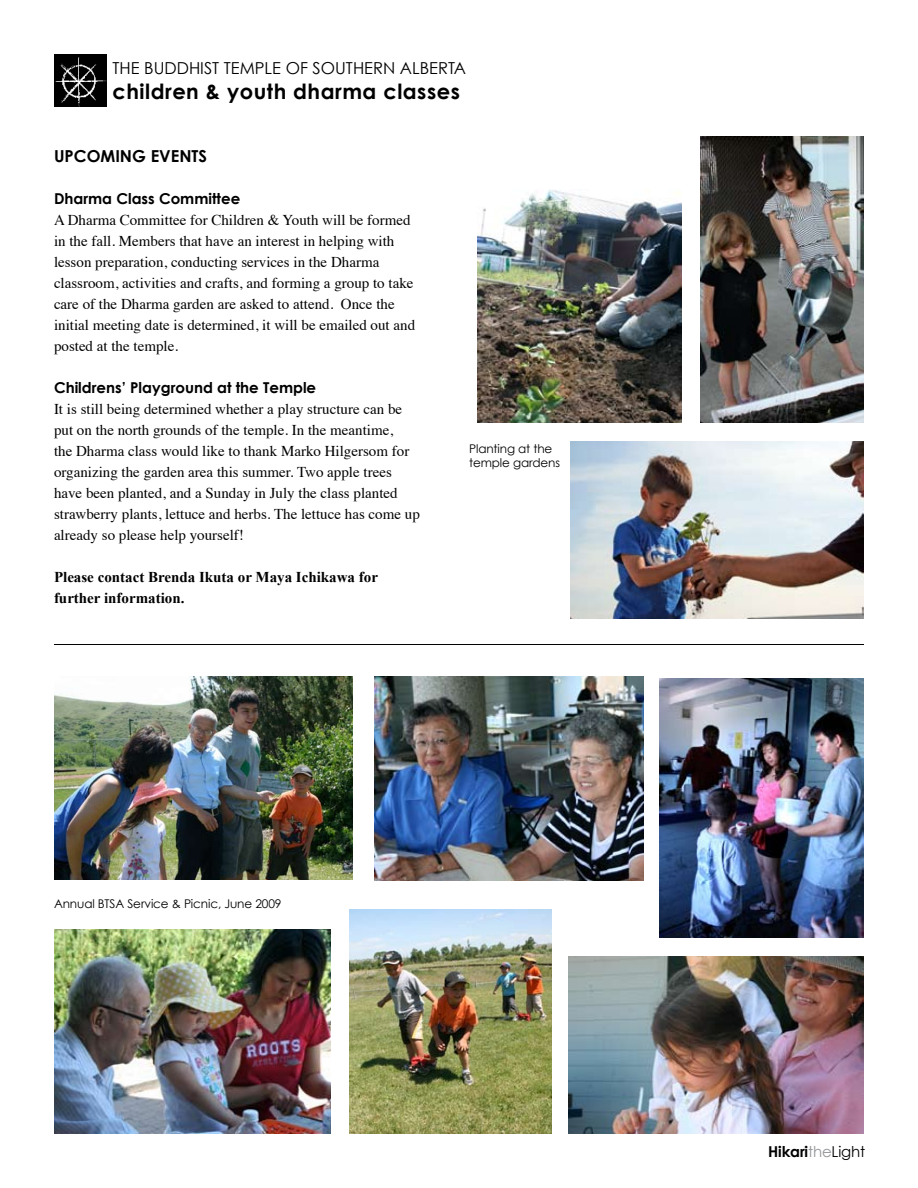
<style>
.page{position:relative;width:918px;height:1188px;background:#fff}
.page>*{position:absolute;margin:0;border:0;box-sizing:border-box;transform-origin:0 0}
.t1{font:700 21px "Century Gothic";letter-spacing:.025em;color:#000}
.t2{font:16.5px "Century Gothic";color:#000}
.t3{font:700 16.5px "Century Gothic";color:#000}
.t4{font:15px/21px "Times";color:#000}
.t5{font:700 15px "Century Gothic";color:#000}
.t6{font:700 15px/21px "Times New Roman";color:#000}
.t7{font:12px/14.4px "Century Gothic";letter-spacing:-.01em;color:#000}
.s1{font-weight:400;color:#939598}
.s2{font-weight:400}
</style>
<div class="page">
<img style="left:54px;top:54px;width:52px;height:52px">
<img style="left:571px;top:441px;width:293px;height:177px">
<img style="left:477px;top:189px;width:205px;height:234px">
<img style="left:701px;top:137px;width:163px;height:286px">
<img style="left:54px;top:676px;width:298px;height:204px">
<img style="left:350px;top:909px;width:201px;height:225px">
<img style="left:660px;top:679px;width:204px;height:258px">
<img style="left:568px;top:957px;width:296px;height:177px">
<img style="left:54px;top:930px;width:276px;height:204px">
<hr style="left:54px;top:644px;width:810px;height:1px;background:#000">
<img style="left:374px;top:676px;width:269px;height:205px">
<p class="t2" style="left:112px;top:58px;width:355px">THE BUDDHIST TEMPLE OF SOUTHERN ALBERTA</p>
<h1 class="t1" style="left:112px;top:78px;width:349px">children &amp; youth dharma classes</h1>
<p class="t3" style="left:54px;top:145px;width:155px">UPCOMING EVENTS</p>
<p class="t5" style="left:54px;top:189px;width:188px">Dharma Class Committee</p>
<p class="t4" style="left:54px;top:208px;width:363px">A Dharma Committee for Children &amp; Youth will be formed in the fall. Members that have an interest in helping with lesson preparation, conducting services in the Dharma classroom, activities and crafts, and forming a group to take care of the Dharma garden are asked to attend. Once the initial meeting date is determined, it will be emailed out and posted at the temple.</p>
<p class="t5" style="left:54px;top:378px;width:264px">Childrens’ Playground at the Temple</p>
<p class="t4" style="left:54px;top:397px;width:367px">It is still being determined whether a play structure can be put on the north grounds of the temple. In the meantime,<br>the Dharma class would like to thank Marko Hilgersom for organizing the garden area this summer. Two apple trees have been planted, and a Sunday in July the class planted strawberry plants, lettuce and herbs. The lettuce has come up already so please help yourself!</p>
<p class="t6" style="left:54px;top:566px;width:325px">Please contact Brenda Ikuta or Maya Ichikawa for further information.</p>
<p class="t7" style="left:469px;top:441px;width:93px">Planting at the temple gardens</p>
<p class="t7" style="left:54px;top:897px;width:229px">Annual BTSA Service &amp; Picnic, June 2009</p>
<p class="t5" style="left:768px;top:1142px;width:99px">Hikari<span class="s1">the</span><span class="s2">Light</span></p>
</div>
